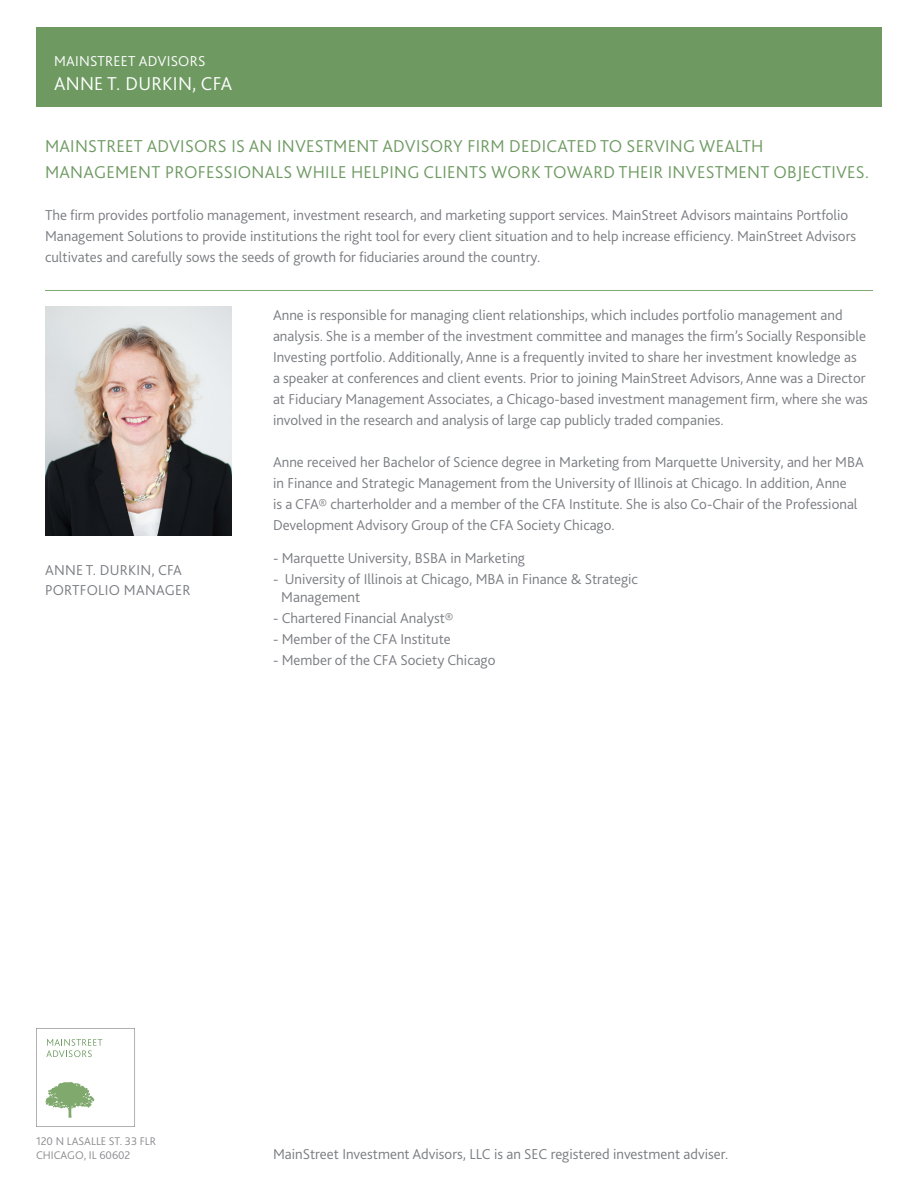
<style>
.page{position:relative;width:918px;height:1188px;background:#fff}
.page>*{position:absolute;margin:0;border:0;box-sizing:border-box;transform-origin:0 0}
.t1{font:300 19.5px "Bliss 2";letter-spacing:.015em;color:#fff}
.t2{font:300 18px/25.5px "Bliss 2";letter-spacing:.015em;color:#6e9a62}
.t3{font:300 15px/21px "Bliss 2";color:#7a7c81}
.t4{font:300 15px "Bliss 2";letter-spacing:.015em;color:#fff}
.t5{font:300 11.7px "Bliss 2";color:#8a8a8e}
</style>
<div class="page">
<div style="left:36px;top:28px;width:846px;height:79px;background:#6e9a62"></div>
<svg style="left:36px;top:1028px;width:99px;height:99px"></svg>
<img style="left:45px;top:306px;width:186px;height:230px">
<hr style="left:45px;top:290px;width:828px;height:1px;background:#80a96e">
<p class="t4" style="left:54px;top:52px;width:153px">MAINSTREET ADVISORS</p>
<p class="t1" style="left:54px;top:71px;width:180px">ANNE T. DURKIN, CFA</p>
<p class="t2" style="left:45px;top:133px;width:825px">MAINSTREET ADVISORS IS AN INVESTMENT ADVISORY FIRM DEDICATED TO SERVING WEALTH<br>MANAGEMENT PROFESSIONALS WHILE HELPING CLIENTS WORK TOWARD THEIR INVESTMENT OBJECTIVES.</p>
<p class="t3" style="left:45px;top:204px;width:813px">The firm provides portfolio management, investment research, and marketing support services. MainStreet Advisors maintains Portfolio<br>Management Solutions to provide institutions the right tool for every client situation and to help increase efficiency. MainStreet Advisors cultivates and carefully sows the seeds of growth for fiduciaries around the country.</p>
<p class="t3" style="left:45px;top:560px;width:139px">ANNE T. DURKIN, CFA</p>
<p class="t3" style="left:45px;top:579px;width:147px">PORTFOLIO MANAGER</p>
<p class="t3" style="left:273px;top:304px;width:596px">Anne is responsible for managing client relationships, which includes portfolio management and analysis. She is a member of the investment committee and manages the firm’s Socially Responsible Investing portfolio. Additionally, Anne is a frequently invited to share her investment knowledge as<br>a speaker at conferences and client events. Prior to joining MainStreet Advisors, Anne was a Director at Fiduciary Management Associates, a Chicago-based investment management firm, where she was involved in the research and analysis of large cap publicly traded companies.</p>
<p class="t3" style="left:273px;top:451px;width:592px">Anne received her Bachelor of Science degree in Marketing from Marquette University, and her MBA in Finance and Strategic Management from the University of Illinois at Chicago. In addition, Anne<br>is a CFA® charterholder and a member of the CFA Institute. She is also Co-Chair of the Professional Development Advisory Group of the CFA Society Chicago.</p>
<p class="t3" style="left:273px;top:547px;width:254px">- Marquette University, BSBA in Marketing</p>
<p class="t3" style="left:281px;top:570px;width:358px;line-height:18px;text-indent:-8px">- University of Illinois at Chicago, MBA in Finance &amp; Strategic<br>Management</p>
<p class="t3" style="left:273px;top:607px;width:182px">- Chartered Financial Analyst®</p>
<p class="t3" style="left:273px;top:628px;width:179px">- Member of the CFA Institute</p>
<p class="t3" style="left:273px;top:649px;width:224px">- Member of the CFA Society Chicago</p>
<p class="t5" style="left:36px;top:1134px;width:122px">120 N LASALLE ST. 33 FLR</p>
<p class="t5" style="left:36px;top:1148px;width:96px">CHICAGO, IL 60602</p>
<p class="t3" style="left:273px;top:1143px;width:457px">MainStreet Investment Advisors, LLC is an SEC registered investment adviser.</p>
</div>
